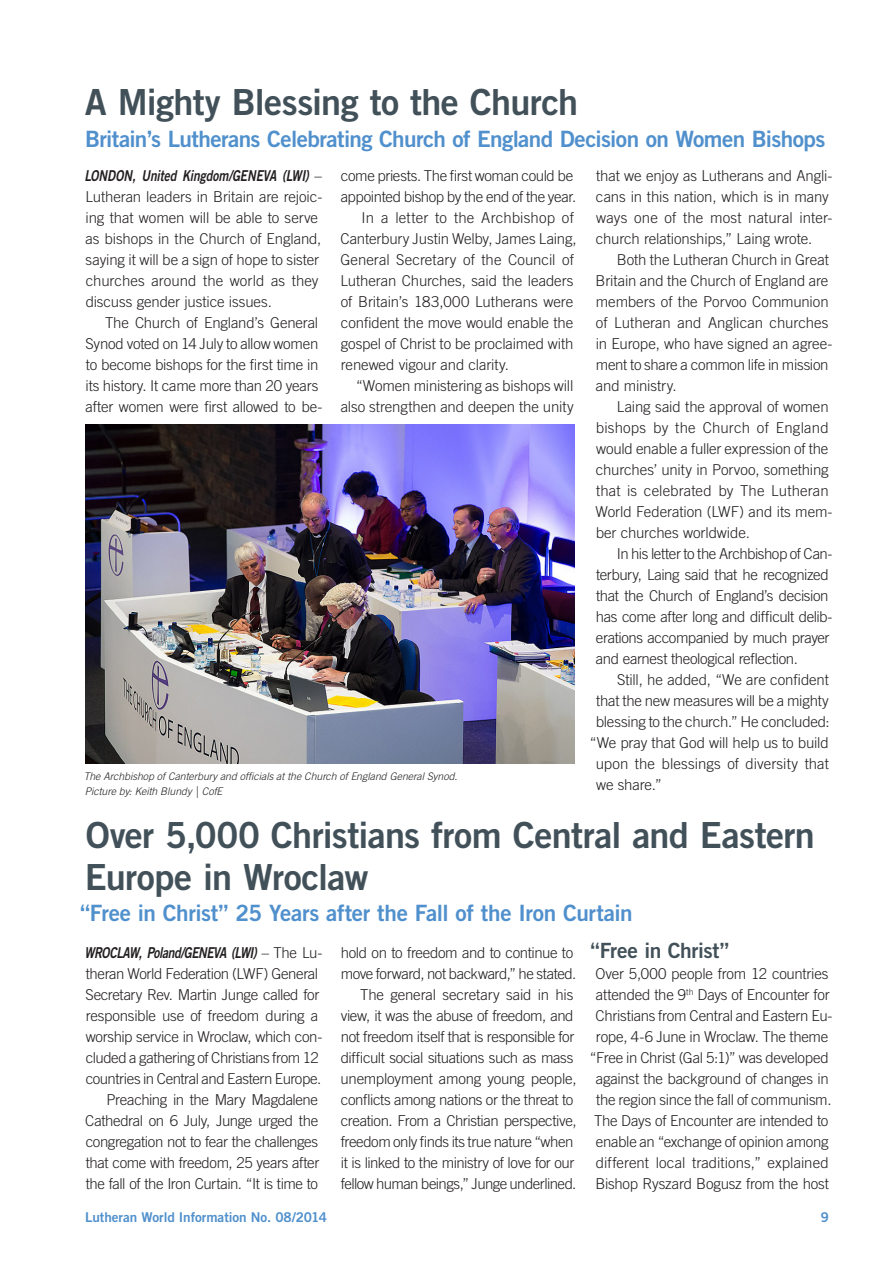
<style>
.page{position:relative;width:893px;height:1263px;background:#fff}
.page>*{position:absolute;margin:0;border:0;box-sizing:border-box;transform-origin:0 0}
.Heading_1{font:36px/42px "Trade Gothic LT Std Bd 2";letter-spacing:-.02em;color:#425159}
.Heading_2{font:22.5px "Trade Gothic LT Std Bd 2";letter-spacing:-.025em;color:#5090cc}
.Heading_3{font:21px "Trade Gothic LT Std Bd 2";letter-spacing:-.015em;color:#425159}
.Normal_first{font:300 15px/21px "Trade Gothic LT Std";letter-spacing:-.015em;color:#231f20}
.Normal_first_byline{font:300 15px/21px "Trade Gothic LT Std";letter-spacing:-.015em;color:#231f20}
.Normal_first-2{font:300 15px "Trade Gothic LT Std";letter-spacing:.005em;color:#231f20}
.t1{font:13.5px "Trade Gothic LT Std Bd 2";letter-spacing:-.005em;color:#5090cc}
.Captions{font:italic 300 10.5px/15px "Trade Gothic LT Std";color:#231f20}
.s1{font-family:"Trade Gothic LT Std Bd 2 Obl";font-weight:400}
.s2{font-style:italic}
</style>
<div class="page">
<img style="left:85px;top:424px;width:489px;height:339px">
<p class="Heading_1" style="left:85px;top:81px;width:495px">A Mighty Blessing to the Church</p>
<p class="Heading_2" style="left:85px;top:125px;width:742px">Britain’s Lutherans Celebrating Church of England Decision on Women Bishops</p>
<p class="Normal_first_byline" style="left:85px;top:165px;width:239px"><span class="s1">LONDON, United Kingdom/GENEVA (LWI)</span> – Lutheran leaders in Britain are rejoic&shy;ing that women will be able to serve as bishops in the Church of England, saying it will be a sign of hope to sister churches around the world as they discuss gender justice issues.</p>
<p class="Normal_first" style="left:86px;top:312px;width:238px;text-indent:19px">The Church of England’s General Synod voted on 14 July to allow women to become bishops for the first time in its history. It came more than 20 years after women were first allowed to be-</p>
<p class="Normal_first" style="left:341px;top:165px;width:237px">come priests. The first woman could be appointed bishop by the end of the year.</p>
<p class="Normal_first" style="left:340px;top:207px;width:238px;text-indent:21px">In a letter to the Archbishop of Canterbury Justin Welby, James Laing, General Secretary of the Council of Lutheran Churches, said the leaders of Britain’s 183,000 Lutherans were confident the move would enable the gospel of Christ to be proclaimed with renewed vigour and clarity.</p>
<p class="Normal_first" style="left:341px;top:375px;width:234px;text-align:right">“Women ministering as bishops will also strengthen and deepen the unity</p>
<p class="Normal_first" style="left:596px;top:165px;width:238px">that we enjoy as Lutherans and Angli&shy;cans in this nation, which is in many ways one of the most natural inter&shy;church relationships,” Laing wrote.</p>
<p class="Normal_first" style="left:596px;top:249px;width:238px;text-indent:21px">Both the Lutheran Church in Great<br>Britain and the Church of England are members of the Porvoo Communion of Lutheran and Anglican churches in Europe, who have signed an agree&shy;ment to share a common life in mission and ministry.</p>
<p class="Normal_first" style="left:596px;top:396px;width:238px;text-indent:21px">Laing said the approval of women bishops by the Church of England would enable a fuller expression of the churches’ unity in Porvoo, something that is celebrated by The Lutheran World Federation (LWF) and its mem&shy;ber churches worldwide.</p>
<p class="Normal_first" style="left:596px;top:543px;width:238px;text-indent:21px">In his letter to the Archbishop of Can&shy;terbury, Laing said that he recognized that the Church of England’s decision has come after long and difficult delib&shy;erations accompanied by much prayer and earnest theological reflection.</p>
<p class="Normal_first" style="left:617px;top:669px;width:213px">Still, he added, “We are confident</p>
<p class="Normal_first" style="left:596px;top:690px;width:234px">that the new measures will be a mighty</p>
<p class="Normal_first" style="left:596px;top:711px;width:235px">blessing to the church.” He concluded:</p>
<p class="Normal_first" style="left:590px;top:732px;width:240px">“We pray that God will help us to build</p>
<p class="Normal_first-2" style="left:596px;top:755px;width:235px">upon the blessings of diversity that</p>
<p class="Normal_first" style="left:596px;top:774px;width:67px">we share.”</p>
<p class="Captions" style="left:84px;top:769px;width:375px">The Archbishop of Canterbury and officials at the Church of England General Synod.<br>Picture by: Keith Blundy | CofE</p>
<p class="Heading_1" style="left:85px;top:813px;width:731px">Over 5,000 Christians from Central and Eastern<br>Europe in Wroclaw</p>
<p class="Heading_2" style="left:80px;top:899px;width:554px">“Free in Christ” 25 Years after the Fall of the Iron Curtain</p>
<p class="Normal_first_byline" style="left:84px;top:942px;width:239px"><span class="s1">WROCLAW, Poland/GENEVA (LWI)</span> <span class="s2">–</span> The Lu&shy;theran World Federation (LWF) General Secretary Rev. Martin Junge called for responsible use of freedom during a worship service in Wroclaw, which con&shy;cluded a gathering of Christians from 12 countries in Central and Eastern Europe.</p>
<p class="Normal_first" style="left:85px;top:1089px;width:236px;text-align:justify;text-indent:21px">Preaching in the Mary Magdalene Cathedral on 6 July, Junge urged the congregation not to fear the challenges that come with freedom, 25 years after the fall of the Iron Curtain. “It is time to</p>
<p class="Heading_3" style="left:590px;top:938px;width:140px">“Free in Christ”</p>
<p class="Normal_first" style="left:590px;top:963px;width:244px;text-align:center">Over 5,000 people from 12 countries attended the 9<sup>th</sup> Days of Encounter for Christians from Central and Eastern Eu&shy;rope, 4-6 June in Wroclaw. The theme “Free in Christ (Gal 5:1)” was developed against the background of changes in the region since the fall of communism.<br>The Days of Encounter are intended to enable an “exchange of opinion among different local traditions,” explained Bishop Ryszard Bogusz from the host</p>
<p class="Normal_first" style="left:341px;top:942px;width:237px">hold on to freedom and to continue to move forward, not backward,” he stated.</p>
<p class="Normal_first" style="left:341px;top:984px;width:238px;text-indent:20px">The general secretary said in his view, it was the abuse of freedom, and not freedom itself that is responsible for difficult social situations such as mass unemployment among young people, conflicts among nations or the threat to creation. From a Christian perspective, freedom only finds its true nature “when it is linked to the ministry of love for our fellow human beings,” Junge underlined.</p>
<p class="t1" style="left:85px;top:1208px;width:244px">Lutheran World Information No. 08/2014</p>
<p class="t1" style="left:821px;top:1208px;width:10px">9</p>
</div>
